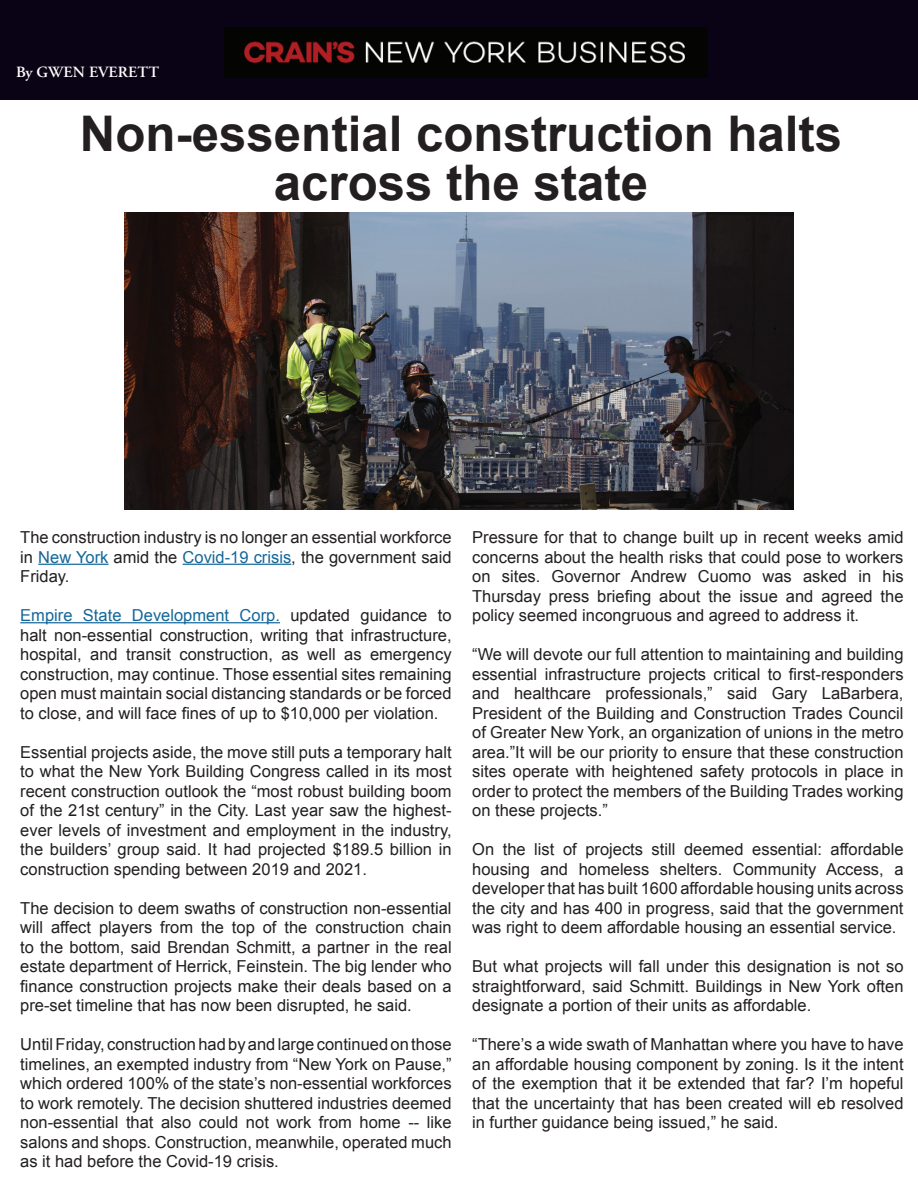
<style>
.page{position:relative;width:918px;height:1188px;background:#fff}
.page>*{position:absolute;margin:0;border:0;box-sizing:border-box;transform-origin:0 0}
.t1{font:700 49.2px/49.2px "Arial";color:#231f20;text-align:center}
.t2{font:16.5px/19.5px "Arial";color:#231f20;text-align:justify}
.t3{font:600 15.6px "Adobe Garamond Pro";letter-spacing:.015em;color:#fff}
.s1{color:#13679a}
</style>
<div class="page">
<div style="left:0;top:0;width:918px;height:100px;background:#0a0215"></div>
<hr style="left:38px;top:564px;width:71px;height:1px;background:#13679a">
<hr style="left:183px;top:564px;width:108px;height:1px;background:#13679a">
<hr style="left:20px;top:622px;width:260px;height:1px;background:#13679a">
<img style="left:225px;top:27px;width:483px;height:51px">
<img style="left:125px;top:212px;width:668px;height:297px">
<p class="t3" style="left:16px;top:63px;width:145px">By GWEN EVERETT</p>
<h1 class="t1" style="left:80px;top:110px;width:764px">Non-essential construction halts across the state</h1>
<p class="t2" style="left:20px;top:528px;width:433px">The construction industry is no longer an essential workforce in <span class="s1">New York</span> amid the <span class="s1">Covid-19 crisis</span>, the government said Friday.</p>
<p class="t2" style="left:20px;top:606px;width:433px"><span class="s1">Empire State Development Corp.</span> updated guidance to halt non-essential construction, writing that infrastructure, hospital, and transit construction, as well as emergency construction, may continue. Those essential sites remaining open must maintain social distancing standards or be forced to close, and will face fines of up to $10,000 per violation.</p>
<p class="t2" style="left:20px;top:742px;width:433px">Essential projects aside, the move still puts a temporary halt to what the New York Building Congress called in its most recent construction outlook the “most robust building boom of the 21st century” in the City. Last year saw the highest&shy;ever levels of investment and employment in the industry, the builders’ group said. It had projected $189.5 billion in construction spending between 2019 and 2021.</p>
<p class="t2" style="left:20px;top:898px;width:433px">The decision to deem swaths of construction non-essential will affect players from the top of the construction chain to the bottom, said Brendan Schmitt, a partner in the real estate department of Herrick, Feinstein. The big lender who finance construction projects make their deals based on a pre-set timeline that has now been disrupted, he said.</p>
<p class="t2" style="left:20px;top:1035px;width:433px">Until Friday, construction had by and large continued on those timelines, an exempted industry from “New York on Pause,” which ordered 100% of the state’s non-essential workforces to work remotely. The decision shuttered industries deemed non-essential that also could not work from home -- like salons and shops. Construction, meanwhile, operated much as it had before the Covid-19 crisis.</p>
<p class="t2" style="left:472px;top:528px;width:433px">Pressure for that to change built up in recent weeks amid concerns about the health risks that could pose to workers on sites. Governor Andrew Cuomo was asked in his Thursday press briefing about the issue and agreed the policy seemed incongruous and agreed to address it.</p>
<p class="t2" style="left:472px;top:645px;width:433px">“We will devote our full attention to maintaining and building essential infrastructure projects critical to first-responders and healthcare professionals,” said Gary LaBarbera, President of the Building and Construction Trades Council of Greater New York, an organization of unions in the metro area.”It will be our priority to ensure that these construction sites operate with heightened safety protocols in place in order to protect the members of the Building Trades working on these projects.”</p>
<p class="t2" style="left:472px;top:840px;width:433px">On the list of projects still deemed essential: affordable housing and homeless shelters. Community Access, a developer that has built 1600 affordable housing units across the city and has 400 in progress, said that the government was right to deem affordable housing an essential service.</p>
<p class="t2" style="left:472px;top:957px;width:433px">But what projects will fall under this designation is not so straightforward, said Schmitt. Buildings in New York often designate a portion of their units as affordable.</p>
<p class="t2" style="left:472px;top:1035px;width:433px">“There’s a wide swath of Manhattan where you have to have an affordable housing component by zoning. Is it the intent of the exemption that it be extended that far? I’m hopeful that the uncertainty that has been created will eb resolved in further guidance being issued,” he said.</p>
</div>
